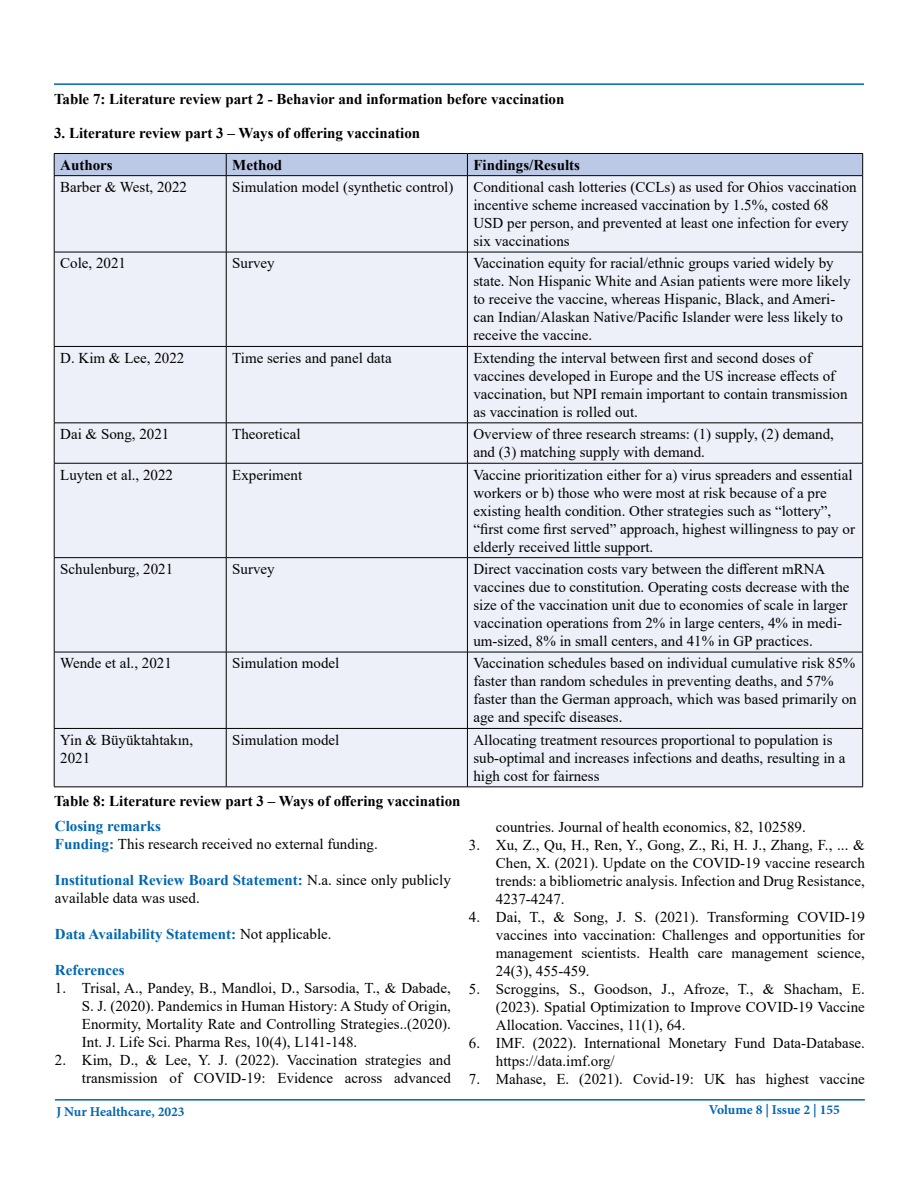
<style>
.page{position:relative;width:918px;height:1188px;background:#fff}
.page>*{position:absolute;margin:0;border:0;box-sizing:border-box;transform-origin:0 0}
.t1{font:15px/18px "Times New Roman";color:#000}
.t2{font:700 15px/32px "Times New Roman";color:#000}
.t3{font:700 15px "Times New Roman";color:#0066b3}
.t4{font:700 13.5px "Minion Pro";color:#0066b3}
.s1{font-weight:700;color:#0066b3}
.s2{font-weight:400;color:#000}
</style>
<div class="page">
<hr style="left:55px;top:1099px;width:810px;height:2px;background:#0066b3">
<hr style="left:54px;top:83px;width:810px;height:2px;background:#0066b3">
<div style="left:55px;top:176px;width:807px;height:611px;background:#eef0f9"></div>
<div style="left:54px;top:153px;width:809px;height:22px;background:#bbc9e7"></div>
<hr style="left:54px;top:175px;width:172px;height:1px;background:#000">
<hr style="left:54px;top:176px;width:1px;height:76px;background:#000">
<hr style="left:226px;top:175px;width:241px;height:1px;background:#000">
<hr style="left:226px;top:176px;width:1px;height:76px;background:#000">
<hr style="left:467px;top:175px;width:396px;height:1px;background:#000">
<hr style="left:467px;top:176px;width:1px;height:76px;background:#000">
<hr style="left:862px;top:176px;width:1px;height:76px;background:#000">
<hr style="left:54px;top:252px;width:172px;height:1px;background:#000">
<hr style="left:54px;top:252px;width:1px;height:94px;background:#000">
<hr style="left:226px;top:252px;width:241px;height:1px;background:#000">
<hr style="left:226px;top:252px;width:1px;height:94px;background:#000">
<hr style="left:467px;top:252px;width:396px;height:1px;background:#000">
<hr style="left:467px;top:252px;width:1px;height:94px;background:#000">
<hr style="left:862px;top:252px;width:1px;height:94px;background:#000">
<hr style="left:54px;top:346px;width:172px;height:1px;background:#000">
<hr style="left:54px;top:347px;width:1px;height:76px;background:#000">
<hr style="left:226px;top:346px;width:241px;height:1px;background:#000">
<hr style="left:226px;top:347px;width:1px;height:76px;background:#000">
<hr style="left:467px;top:346px;width:396px;height:1px;background:#000">
<hr style="left:467px;top:347px;width:1px;height:76px;background:#000">
<hr style="left:862px;top:347px;width:1px;height:76px;background:#000">
<hr style="left:54px;top:423px;width:172px;height:1px;background:#000">
<hr style="left:54px;top:423px;width:1px;height:40px;background:#000">
<hr style="left:226px;top:423px;width:241px;height:1px;background:#000">
<hr style="left:226px;top:423px;width:1px;height:40px;background:#000">
<hr style="left:467px;top:423px;width:396px;height:1px;background:#000">
<hr style="left:467px;top:423px;width:1px;height:40px;background:#000">
<hr style="left:862px;top:423px;width:1px;height:40px;background:#000">
<hr style="left:54px;top:463px;width:172px;height:1px;background:#000">
<hr style="left:54px;top:463px;width:1px;height:94px;background:#000">
<hr style="left:226px;top:463px;width:241px;height:1px;background:#000">
<hr style="left:226px;top:463px;width:1px;height:94px;background:#000">
<hr style="left:467px;top:463px;width:396px;height:1px;background:#000">
<hr style="left:467px;top:463px;width:1px;height:94px;background:#000">
<hr style="left:862px;top:463px;width:1px;height:94px;background:#000">
<hr style="left:54px;top:557px;width:172px;height:1px;background:#000">
<hr style="left:54px;top:558px;width:1px;height:94px;background:#000">
<hr style="left:226px;top:557px;width:241px;height:1px;background:#000">
<hr style="left:226px;top:558px;width:1px;height:94px;background:#000">
<hr style="left:467px;top:557px;width:396px;height:1px;background:#000">
<hr style="left:467px;top:558px;width:1px;height:94px;background:#000">
<hr style="left:862px;top:558px;width:1px;height:94px;background:#000">
<hr style="left:54px;top:652px;width:172px;height:1px;background:#000">
<hr style="left:54px;top:652px;width:1px;height:76px;background:#000">
<hr style="left:226px;top:652px;width:241px;height:1px;background:#000">
<hr style="left:226px;top:652px;width:1px;height:76px;background:#000">
<hr style="left:467px;top:652px;width:396px;height:1px;background:#000">
<hr style="left:467px;top:652px;width:1px;height:76px;background:#000">
<hr style="left:862px;top:652px;width:1px;height:76px;background:#000">
<hr style="left:54px;top:728px;width:172px;height:1px;background:#000">
<hr style="left:54px;top:729px;width:1px;height:58px;background:#000">
<hr style="left:226px;top:728px;width:241px;height:1px;background:#000">
<hr style="left:226px;top:729px;width:1px;height:58px;background:#000">
<hr style="left:467px;top:728px;width:396px;height:1px;background:#000">
<hr style="left:467px;top:729px;width:1px;height:58px;background:#000">
<hr style="left:862px;top:729px;width:1px;height:58px;background:#000">
<hr style="left:54px;top:787px;width:172px;height:1px;background:#000">
<hr style="left:226px;top:787px;width:241px;height:1px;background:#000">
<hr style="left:467px;top:787px;width:396px;height:1px;background:#000">
<p class="t2" style="left:54px;top:83px;width:512px">Table 7: Literature review part 2 - Behavior and information before vaccination</p>
<p class="t2" style="left:60px;top:116px;width:362px;text-indent:-6px">3. Literature review part 3 – Ways of offering vaccination<br>Authors</p>
<p class="t2" style="left:232px;top:148px;width:51px">Method</p>
<p class="t2" style="left:473px;top:148px;width:108px">Findings/Results</p>
<p class="t1" style="left:60px;top:178px;width:128px">Barber &amp; West, 2022</p>
<p class="t1" style="left:232px;top:178px;width:223px">Simulation model (synthetic control)</p>
<p class="t1" style="left:473px;top:178px;width:385px">Conditional cash lotteries (CCLs) as used for Ohios vaccination incentive scheme increased vaccination by 1.5%, costed 68<br>USD per person, and prevented at least one infection for every six vaccinations</p>
<p class="t1" style="left:60px;top:254px;width:67px">Cole, 2021</p>
<p class="t1" style="left:232px;top:254px;width:44px">Survey</p>
<p class="t1" style="left:473px;top:254px;width:379px">Vaccination equity for racial/ethnic groups varied widely by state. Non Hispanic White and Asian patients were more likely to receive the vaccine, whereas Hispanic, Black, and Ameri&shy;can Indian/Alaskan Native/Pacific Islander were less likely to receive the vaccine.</p>
<p class="t1" style="left:60px;top:348px;width:126px">D. Kim &amp; Lee, 2022</p>
<p class="t1" style="left:232px;top:348px;width:161px">Time series and panel data</p>
<p class="t1" style="left:473px;top:348px;width:376px">Extending the interval between first and second doses of vaccines developed in Europe and the US increase effects of vaccination, but NPI remain important to contain transmission as vaccination is rolled out.</p>
<p class="t1" style="left:60px;top:425px;width:111px">Dai &amp; Song, 2021</p>
<p class="t1" style="left:232px;top:425px;width:70px">Theoretical</p>
<p class="t1" style="left:473px;top:425px;width:362px">Overview of three research streams: (1) supply, (2) demand, and (3) matching supply with demand.</p>
<p class="t1" style="left:60px;top:465px;width:114px">Luyten et al., 2022</p>
<p class="t1" style="left:232px;top:465px;width:71px">Experiment</p>
<p class="t1" style="left:473px;top:465px;width:383px">Vaccine prioritization either for a) virus spreaders and essential workers or b) those who were most at risk because of a pre existing health condition. Other strategies such as “lottery”, “first come first served” approach, highest willingness to pay or elderly received little support.</p>
<p class="t1" style="left:60px;top:560px;width:115px">Schulenburg, 2021</p>
<p class="t1" style="left:232px;top:560px;width:44px">Survey</p>
<p class="t1" style="left:473px;top:560px;width:378px">Direct vaccination costs vary between the different mRNA vaccines due to constitution. Operating costs decrease with the size of the vaccination unit due to economies of scale in larger vaccination operations from 2% in large centers, 4% in medi&shy;um-sized, 8% in small centers, and 41% in GP practices.</p>
<p class="t1" style="left:60px;top:654px;width:113px">Wende et al., 2021</p>
<p class="t1" style="left:232px;top:654px;width:109px">Simulation model</p>
<p class="t1" style="left:473px;top:654px;width:385px">Vaccination schedules based on individual cumulative risk 85% faster than random schedules in preventing deaths, and 57% faster than the German approach, which was based primarily on age and specifc diseases.</p>
<p class="t1" style="left:60px;top:730px;width:134px">Yin &amp; Büyüktahtakın,<br>2021</p>
<p class="t1" style="left:232px;top:730px;width:109px">Simulation model</p>
<p class="t1" style="left:473px;top:730px;width:374px">Allocating treatment resources proportional to population is sub-optimal and increases infections and deaths, resulting in a high cost for fairness</p>
<p class="t2" style="left:54px;top:784px;width:408px">Table 8: Literature review part 3 – Ways of offering vaccination</p>
<p class="t1" style="left:55px;top:817px;width:324px"><span class="s1">Closing remarks<br>Funding:</span> This research received no external funding.</p>
<p class="t1" style="left:55px;top:871px;width:398px"><span class="s1">Institutional Review Board Statement:</span> N.a. since only publicly available data was used.</p>
<p class="t3" style="left:55px;top:924px;width:278px">Data Availability Statement: <span class="s2">Not applicable.</span></p>
<p class="t3" style="left:55px;top:960px;width:71px">References</p>
<p class="t1" style="left:82px;top:979px;width:371px;text-align:justify;text-indent:-27px">1. Trisal, A., Pandey, B., Mandloi, D., Sarsodia, T., &amp; Dabade, S. J. (2020). Pandemics in Human History: A Study of Origin, Enormity, Mortality Rate and Controlling Strategies..(2020).<br>Int. J. Life Sci. Pharma Res, 10(4), L141-148.</p>
<p class="t1" style="left:55px;top:1051px;width:398px;text-align:right">2. Kim, D., &amp; Lee, Y. J. (2022). Vaccination strategies and transmission of COVID-19: Evidence across advanced</p>
<p class="t1" style="left:496px;top:817px;width:311px">countries. Journal of health economics, 82, 102589.</p>
<p class="t1" style="left:496px;top:835px;width:371px;text-align:justify;text-indent:-27px">3. Xu, Z., Qu, H., Ren, Y., Gong, Z., Ri, H. J., Zhang, F., ... &amp; Chen, X. (2021). Update on the COVID-19 vaccine research trends: a bibliometric analysis. Infection and Drug Resistance, 4237-4247.</p>
<p class="t1" style="left:496px;top:907px;width:371px;text-align:justify;text-indent:-27px">4. Dai, T., &amp; Song, J. S. (2021). Transforming COVID-19 vaccines into vaccination: Challenges and opportunities for management scientists. Health care management science, 24(3), 455-459.</p>
<p class="t1" style="left:496px;top:979px;width:371px;text-align:justify;text-indent:-27px">5. Scroggins, S., Goodson, J., Afroze, T., &amp; Shacham, E. (2023). Spatial Optimization to Improve COVID-19 Vaccine Allocation. Vaccines, 11(1), 64.</p>
<p class="t1" style="left:496px;top:1033px;width:371px;text-indent:-27px">6. IMF. (2022). International Monetary Fund Data-Database. https://data.imf.org/</p>
<p class="t1" style="left:469px;top:1069px;width:398px">7. Mahase, E. (2021). Covid-19: UK has highest vaccine</p>
<p class="t4" style="left:56px;top:1102px;width:130px">J Nur Healthcare, 2023</p>
<p class="t4" style="left:709px;top:1101px;width:133px">Volume 8 | Issue 2 | 155</p>
</div>
